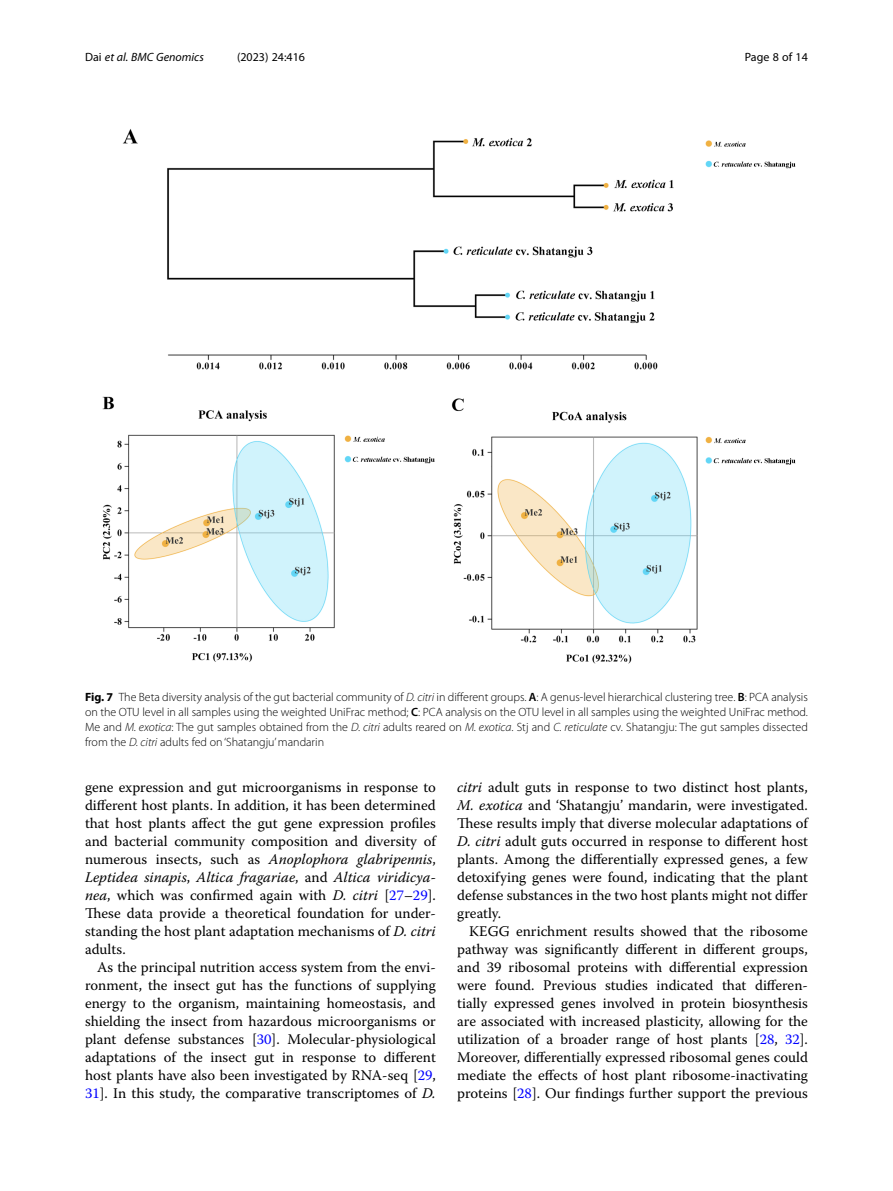
<style>
.page{position:relative;width:893px;height:1191px;background:#fff}
.page>*{position:absolute;margin:0;border:0;box-sizing:border-box;transform-origin:0 0}
.Body_Text_Indent{font:14.7px/18px "Warnock Pro";color:#000;text-align:justify}
.Body_Text{font:14.7px/18px "Warnock Pro";color:#000;text-align:justify}
.Figure_Caption{font:300 12px/15px "Myriad Pro";color:#000;text-align:justify}
.t1{font:12px "Myriad Pro";color:#000}
.t2{font:italic 12px "Myriad Pro";color:#000}
.s1{font-style:normal}
.s2{font-weight:700}
.s3{font-style:italic}
.s4{font-weight:600}
.s5{color:#00f}
</style>
<div class="page">
<img style="left:102px;top:129px;width:694px;height:535px">
<p class="t2" style="left:85px;top:50px;width:120px"><span class="s1">Dai</span> et al. BMC Genomics</p>
<p class="t1" style="left:237px;top:50px;width:70px">(2023) 24:416</p>
<p class="t1" style="left:745px;top:50px;width:65px">Page 8 of 14</p>
<p class="Figure_Caption" style="left:85px;top:690px;width:724px"><span class="s2">Fig. 7</span> The Beta diversity analysis of the gut bacterial community of <span class="s3">D. citri</span> in different groups. <span class="s4">A</span>: A genus-level hierarchical clustering tree. <span class="s4">B</span>: PCA analysis on the OTU level in all samples using the weighted UniFrac method; <span class="s4">C</span>: PCA analysis on the OTU level in all samples using the weighted UniFrac method.<br>Me and <span class="s3">M. exotica</span>: The gut samples obtained from the <span class="s3">D. citri</span> adults reared on <span class="s3">M. exotica</span>. Stj and <span class="s3">C. reticulate</span> cv. Shatangju: The gut samples dissected from the <span class="s3">D. citri</span> adults fed on ‘Shatangju’ mandarin</p>
<p class="Body_Text" style="left:85px;top:778px;width:352px">gene expression and gut microorganisms in response to different host plants. In addition, it has been determined that host plants affect the gut gene expression profiles and bacterial community composition and diversity of numerous insects, such as <span class="s3">Anoplophora glabripennis</span>, <span class="s3">Leptidea sinapis</span>, <span class="s3">Altica fragariae</span>, and <span class="s3">Altica viridicya&shy;nea</span>, which was confirmed again with <span class="s3">D. citri</span> [<span class="s5">27</span>–<span class="s5">29</span>].<br>These data provide a theoretical foundation for under&shy;standing the host plant adaptation mechanisms of <span class="s3">D. citri </span>adults.</p>
<p class="Body_Text_Indent" style="left:85px;top:958px;width:352px;text-indent:12px">As the principal nutrition access system from the envi&shy;ronment, the insect gut has the functions of supplying energy to the organism, maintaining homeostasis, and shielding the insect from hazardous microorganisms or plant defense substances [<span class="s5">30</span>]. Molecular-physiological adaptations of the insect gut in response to different host plants have also been investigated by RNA-seq [<span class="s5">29</span>, <span class="s5">31</span>]. In this study, the comparative transcriptomes of <span class="s3">D.</span></p>
<p class="Body_Text_Indent" style="left:457px;top:778px;width:352px"><span class="s3">citri</span> adult guts in response to two distinct host plants, <span class="s3">M. exotica</span> and ‘Shatangju’ mandarin, were investigated.<br>These results imply that diverse molecular adaptations of <span class="s3">D. citri</span> adult guts occurred in response to different host plants. Among the differentially expressed genes, a few detoxifying genes were found, indicating that the plant defense substances in the two host plants might not differ greatly.</p>
<p class="Body_Text_Indent" style="left:457px;top:922px;width:352px;text-indent:12px">KEGG enrichment results showed that the ribosome pathway was significantly different in different groups, and 39 ribosomal proteins with differential expression were found. Previous studies indicated that differen&shy;tially expressed genes involved in protein biosynthesis are associated with increased plasticity, allowing for the utilization of a broader range of host plants [<span class="s5">28</span>, <span class="s5">32</span>].<br>Moreover, differentially expressed ribosomal genes could mediate the effects of host plant ribosome-inactivating proteins [<span class="s5">28</span>]. Our findings further support the previous</p>
</div>
